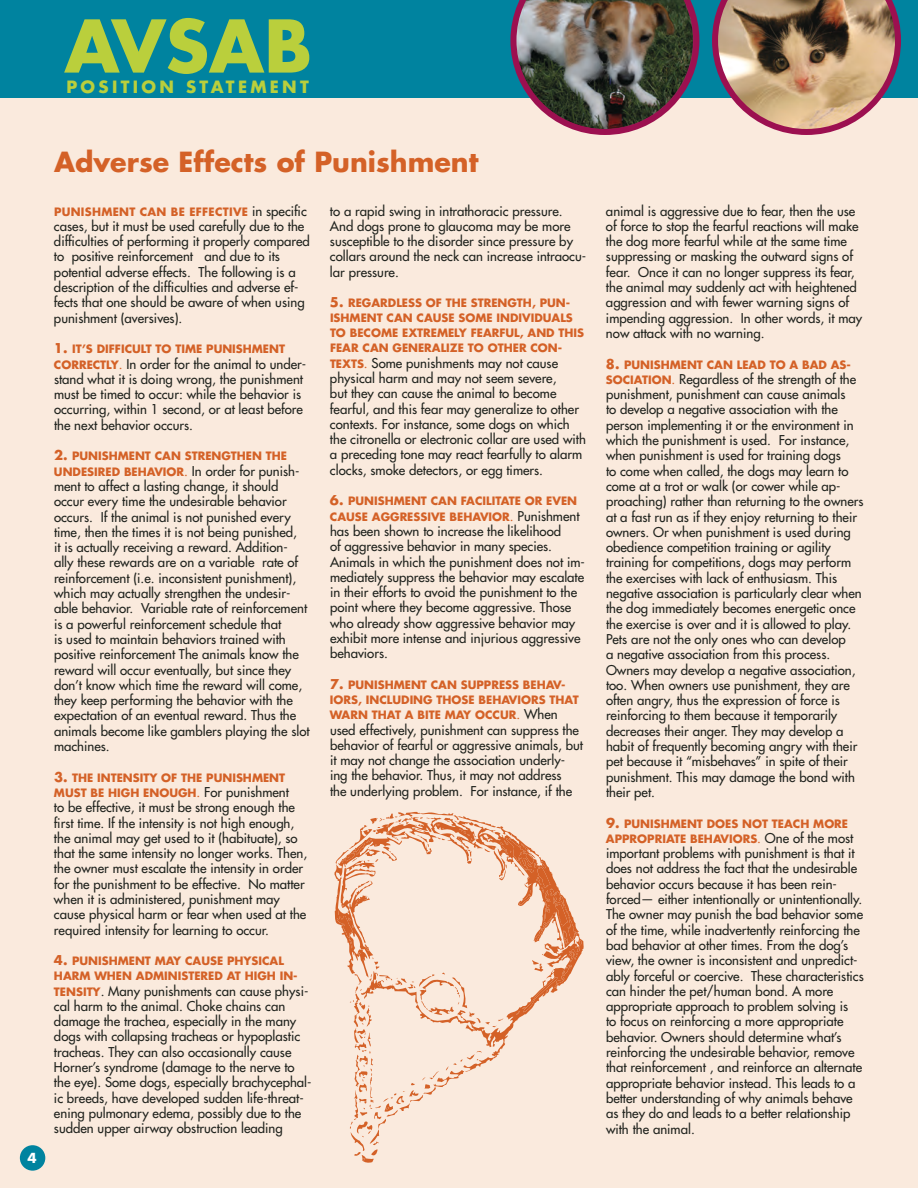
<style>
.page{position:relative;width:918px;height:1188px;background:#faeadd}
.page>*{position:absolute;margin:0;border:0;box-sizing:border-box;transform-origin:0 0}
.t1{font:700 27px "Futura";color:#d46127}
.t2{font:700 16.5px "Futura";letter-spacing:.2em;color:#bacf3c}
.t3{font:700 13.5px "Futura";color:#fff}
.t4{font:13.2px/15.3px "Futura";color:#20231e}
.t5{font:700 11.25px/15.3px "Futura";color:#d46127}
.t6{font:700 11.25px "Futura";letter-spacing:.025em;color:#d46127}
.s1{font-weight:400;font-size:13.2px;color:#20231e}
.s2{font-size:13.2px}
.s3{font-weight:700;font-size:11.25px;color:#d46127}
.s4{color:#d46127}
.s5{font-weight:400;font-size:13.2px}
</style>
<div class="page">
<div style="left:0;top:0;width:918px;height:97px;background:#00839f"></div>
<img style="left:510px;top:0;width:189px;height:135px">
<svg style="left:334px;top:812px;width:250px;height:351px"></svg>
<div style="left:20px;top:1145px;width:25px;height:26px;background:#00839f;border-radius:50%"></div>
<svg style="left:712px;top:0;width:189px;height:135px"></svg>
<svg style="left:64px;top:18px;width:245px;height:56px"></svg>
<p class="t2" style="left:66px;top:76px;width:244px">POSITION STATEMENT</p>
<p class="t2" style="left:112px;top:76px;width:28px">ITI</p>
<p class="t2" style="left:200px;top:76px;width:68px">TTM</p>
<p class="t2" style="left:300px;top:76px;width:10px">T</p>
<p class="t3" style="left:28px;top:1149px;width:11px">4</p>
<p class="t1" style="left:54px;top:143px;width:426px">ADVERSE EFFECTS OF PUNISHMENT</p>
<p class="t6" style="left:54px;top:204px;width:254px">PUNISHMENT CAN BE EFFECTIVE <span class="s1">in specific</span></p>
<p class="t4" style="left:54px;top:218px;width:257px">cases, but it must be used carefully due to the difficulties of performing it properly compared to positive reinforcement and due to its potential adverse effects. The following is a description of the difficulties and adverse ef&shy;fects that one should be aware of when using punishment (aversives).</p>
<p class="t5" style="left:54px;top:341px;width:233px"><span class="s2">1.</span> IT’S DIFFICULT TO TIME PUNISHMENT</p>
<p class="t4" style="left:54px;top:356px;width:254px"><span class="s3">CORRECTLY</span><span class="s4">.</span> In order for the animal to under&shy;stand what it is doing wrong, the punishment must be timed to occur: while the behavior is occurring, within 1 second, or at least before the next behavior occurs.</p>
<p class="t5" style="left:54px;top:448px;width:247px"><span class="s2">2.</span> PUNISHMENT CAN STRENGTHEN THE<br>UNDESIRED BEHAVIOR<span class="s5">.</span> <span class="s1">In order for punish-</span></p>
<p class="t4" style="left:54px;top:479px;width:257px">ment to affect a lasting change, it should occur every time the undesirable behavior occurs. If the animal is not punished every time, then the times it is not being punished,<br>it is actually receiving a reward. Addition&shy;ally these rewards are on a variable rate of reinforcement (i.e. inconsistent punishment), which may actually strengthen the undesir&shy;able behavior. Variable rate of reinforcement is a powerful reinforcement schedule that<br>is used to maintain behaviors trained with positive reinforcement The animals know the reward will occur eventually, but since they don’t know which time the reward will come, they keep performing the behavior with the expectation of an eventual reward. Thus the animals become like gamblers playing the slot machines.</p>
<p class="t5" style="left:54px;top:770px;width:237px"><span class="s2">3.</span> THE INTENSITY OF THE PUNISHMENT<br>MUST BE HIGH ENOUGH<span class="s5">.</span> <span class="s1">For punishment</span></p>
<p class="t4" style="left:54px;top:800px;width:255px">to be effective, it must be strong enough the first time. If the intensity is not high enough, the animal may get used to it (habituate), so that the same intensity no longer works. Then, the owner must escalate the intensity in order for the punishment to be effective. No matter when it is administered, punishment may cause physical harm or fear when used at the required intensity for learning to occur.</p>
<p class="t5" style="left:54px;top:953px;width:245px"><span class="s2">4.</span> PUNISHMENT MAY CAUSE PHYSICAL<br>HARM WHEN ADMINISTERED AT HIGH IN-</p>
<p class="t4" style="left:54px;top:983px;width:259px"><span class="s3">TENSITY</span>. Many punishments can cause physi&shy;cal harm to the animal. Choke chains can damage the trachea, especially in the many dogs with collapsing tracheas or hypoplastic tracheas. They can also occasionally cause Horner’s syndrome (damage to the nerve to the eye). Some dogs, especially brachycephal&shy;ic breeds, have developed sudden life-threat&shy;ening pulmonary edema, possibly due to the sudden upper airway obstruction leading</p>
<p class="t4" style="left:330px;top:203px;width:258px">to a rapid swing in intrathoracic pressure.<br>And dogs prone to glaucoma may be more susceptible to the disorder since pressure by collars around the neck can increase intraocu&shy;lar pressure.</p>
<p class="t5" style="left:330px;top:295px;width:256px"><span class="s2">5.</span> REGARDLESS OF THE STRENGTH, PUN-ISHMENT CAN CAUSE SOME INDIVIDUALS TO BECOME EXTREMELY FEARFUL, AND THIS FEAR CAN GENERALIZE TO OTHER CON-</p>
<p class="t4" style="left:330px;top:355px;width:257px"><span class="s3">TEXTS</span><span class="s4">.</span> Some punishments may not cause physical harm and may not seem severe,<br>but they can cause the animal to become fearful, and this fear may generalize to other contexts. For instance, some dogs on which the citronella or electronic collar are used with a preceding tone may react fearfully to alarm clocks, smoke detectors, or egg timers.</p>
<p class="t5" style="left:330px;top:493px;width:251px"><span class="s2">6.</span> PUNISHMENT CAN FACILITATE OR EVEN<br>CAUSE AGGRESSIVE BEHAVIOR<span class="s5">.</span> <span class="s1">Punishment</span></p>
<p class="t4" style="left:330px;top:524px;width:256px">has been shown to increase the likelihood<br>of aggressive behavior in many species.<br>Animals in which the punishment does not im&shy;mediately suppress the behavior may escalate in their efforts to avoid the punishment to the point where they become aggressive. Those who already show aggressive behavior may exhibit more intense and injurious aggressive behaviors.</p>
<p class="t5" style="left:330px;top:677px;width:250px"><span class="s2">7.</span> PUNISHMENT CAN SUPPRESS BEHAV-<br>IORS, INCLUDING THOSE BEHAVIORS THAT<br>WARN THAT A BITE MAY OCCUR<span class="s5">.</span> <span class="s1">When</span></p>
<p class="t4" style="left:330px;top:722px;width:255px">used effectively, punishment can suppress the behavior of fearful or aggressive animals, but it may not change the association underly&shy;ing the behavior. Thus, it may not address<br>the underlying problem. For instance, if the</p>
<p class="t4" style="left:606px;top:203px;width:258px">animal is aggressive due to fear, then the use of force to stop the fearful reactions will make the dog more fearful while at the same time suppressing or masking the outward signs of fear. Once it can no longer suppress its fear, the animal may suddenly act with heightened aggression and with fewer warning signs of impending aggression. In other words, it may now attack with no warning.</p>
<p class="t5" style="left:606px;top:356px;width:247px"><span class="s2">8.</span> PUNISHMENT CAN LEAD TO A BAD AS-</p>
<p class="t4" style="left:606px;top:371px;width:259px"><span class="s3">SOCIATION</span><span class="s4">.</span> Regardless of the strength of the punishment, punishment can cause animals<br>to develop a negative association with the person implementing it or the environment in which the punishment is used. For instance, when punishment is used for training dogs<br>to come when called, the dogs may learn to come at a trot or walk (or cower while ap&shy;proaching) rather than returning to the owners at a fast run as if they enjoy returning to their owners. Or when punishment is used during obedience competition training or agility training for competitions, dogs may perform the exercises with lack of enthusiasm. This negative association is particularly clear when the dog immediately becomes energetic once the exercise is over and it is allowed to play.<br>Pets are not the only ones who can develop<br>a negative association from this process.<br>Owners may develop a negative association, too. When owners use punishment, they are often angry, thus the expression of force is reinforcing to them because it temporarily decreases their anger. They may develop a habit of frequently becoming angry with their pet because it “misbehaves” in spite of their punishment. This may damage the bond with their pet.</p>
<p class="t5" style="left:606px;top:815px;width:249px"><span class="s2">9.</span> PUNISHMENT DOES NOT TEACH MORE<br>APPROPRIATE BEHAVIORS<span class="s5">.</span> <span class="s1">One of the most</span></p>
<p class="t4" style="left:606px;top:846px;width:259px">important problems with punishment is that it does not address the fact that the undesirable behavior occurs because it has been rein&shy;forced— either intentionally or unintentionally.<br>The owner may punish the bad behavior some of the time, while inadvertently reinforcing the bad behavior at other times. From the dog’s view, the owner is inconsistent and unpredict&shy;ably forceful or coercive. These characteristics can hinder the pet/human bond. A more appropriate approach to problem solving is<br>to focus on reinforcing a more appropriate behavior. Owners should determine what’s reinforcing the undesirable behavior, remove that reinforcement , and reinforce an alternate appropriate behavior instead. This leads to a better understanding of why animals behave as they do and leads to a better relationship with the animal.</p>
</div>
